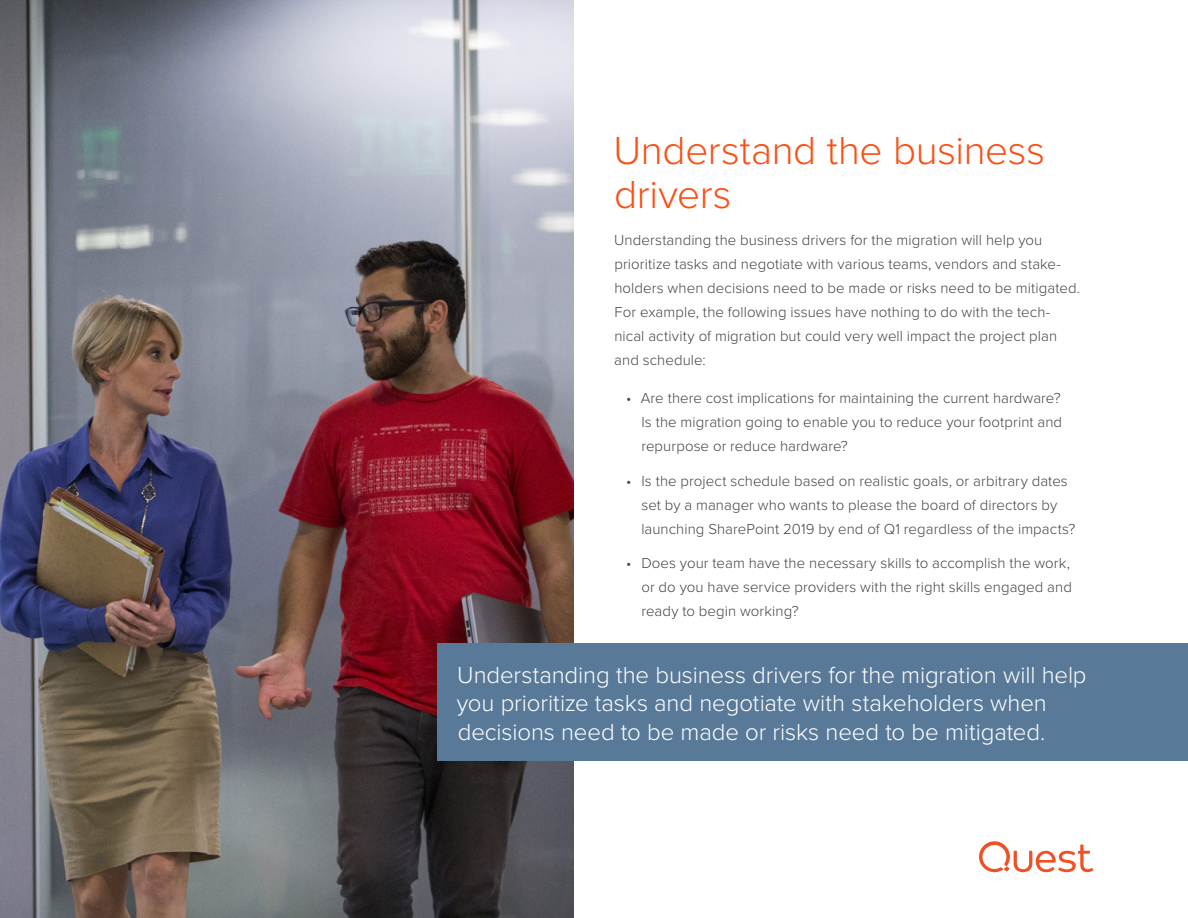
<style>
.page{position:relative;width:1188px;height:918px;background:#fff}
.page>*{position:absolute;margin:0;border:0;box-sizing:border-box;transform-origin:0 0}
.Section_Heading_1{font:300 40.5px/43.5px "Proxima Nova";letter-spacing:-.01em;color:#fb4f14}
.Callout_Box_Medium{font:300 24px/28.8px "Proxima Nova";letter-spacing:-.005em;color:#fff}
.Body{font:300 15px/24px "Proxima Nova";letter-spacing:.005em;color:#444}
</style>
<div class="page">
<img style="left:0;top:0;width:574px;height:918px">
<svg style="left:979px;top:841px;width:114px;height:31px"></svg>
<div style="left:437px;top:643px;width:751px;height:117px;background:#597999"></div>
<p class="Section_Heading_1" style="left:613px;top:127px;width:433px">Understand the business drivers</p>
<p class="Body" style="left:614px;top:228px;width:467px">Understanding the business drivers for the migration will help you prioritize tasks and negotiate with various teams, vendors and stake&shy;holders when decisions need to be made or risks need to be mitigated.<br>For example, the following issues have nothing to do with the tech&shy;nical activity of migration but could very well impact the project plan and schedule:</p>
<p class="Body" style="left:641px;top:385px;width:422px;text-align:justify;text-indent:-15px">• Are there cost implications for maintaining the current hardware?<br>Is the migration going to enable you to reduce your footprint and repurpose or reduce hardware?</p>
<p class="Body" style="left:641px;top:468px;width:436px;text-indent:-15px">• Is the project schedule based on realistic goals, or arbitrary dates set by a manager who wants to please the board of directors by launching SharePoint 2019 by end of Q1 regardless of the impacts?</p>
<p class="Body" style="left:641px;top:551px;width:432px;text-indent:-15px">• Does your team have the necessary skills to accomplish the work, or do you have service providers with the right skills engaged and ready to begin working?</p>
<p class="Callout_Box_Medium" style="left:457px;top:659px;width:631px">Understanding the business drivers for the migration will help you prioritize tasks and negotiate with stakeholders when decisions need to be made or risks need to be mitigated.</p>
</div>
